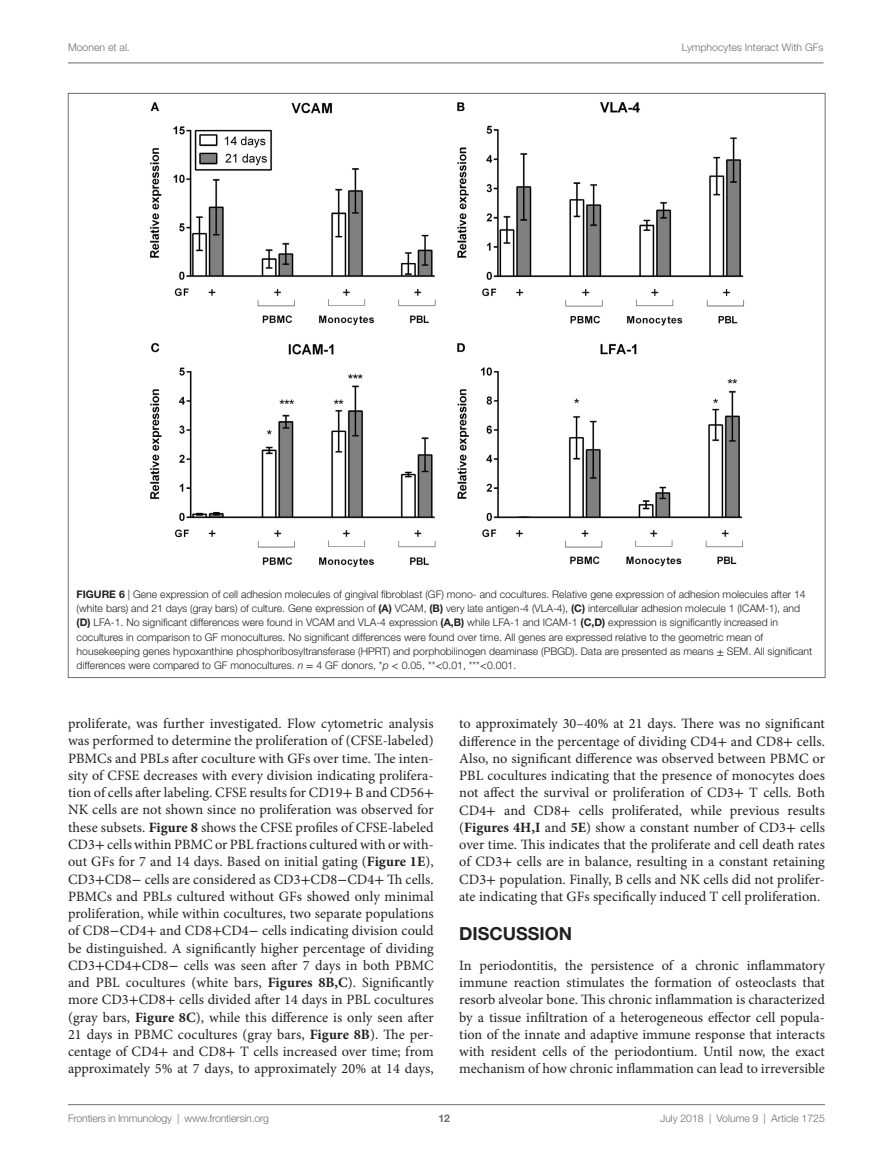
<style>
.page{position:relative;width:893px;height:1170px;background:#fff}
.page>*{position:absolute;margin:0;border:0;box-sizing:border-box;transform-origin:0 0}
.t1{font:700 18px "Helvetica Neue LT Std";color:#231f20}
.t2{font:14.25px/17.2px "Minion Pro";color:#231f20;text-align:justify}
.t3{font:300 10.5px/14.2px "Helvetica Neue LT Std";color:#231f20}
.t4{font:300 10.5px "Helvetica Neue LT Std";color:#6c6d70}
.t5{font:700 10.5px "Helvetica Neue LT Std";color:#6c6d70}
.s1{font-weight:700}
.s2{font-family:"STIX General";font-weight:400}
.s3{font-style:italic}
.s4{font-family:"STIX General"}
</style>
<div class="page">
<img style="left:150px;top:102px;width:594px;height:465px">
<hr style="left:68px;top:63px;width:756px;height:1px;background:#6c6d70">
<hr style="left:68px;top:1104px;width:757px;height:1px;background:#6c6d70">
<p class="t4" style="left:68px;top:41px;width:63px">Moonen et al.</p>
<p class="t4" style="left:682px;top:41px;width:143px">Lymphocytes Interact With GFs</p>
<p class="t3" style="left:77px;top:586px;width:737px"><span class="s1">FIGURE 6</span> | Gene expression of cell adhesion molecules of gingival fibroblast (GF) mono- and cocultures. Relative gene expression of adhesion molecules after 14 (white bars) and 21 days (gray bars) of culture. Gene expression of <span class="s1">(A)</span> VCAM, <span class="s1">(B)</span> very late antigen-4 (VLA-4), <span class="s1">(C)</span> intercellular adhesion molecule 1 (ICAM-1), and <span class="s1">(D)</span> LFA-1. No significant differences were found in VCAM and VLA-4 expression <span class="s1">(A,B)</span> while LFA-1 and ICAM-1 <span class="s1">(C,D)</span> expression is significantly increased in cocultures in comparison to GF monocultures. No significant differences were found over time. All genes are expressed relative to the geometric mean of housekeeping genes hypoxanthine phosphoribosyltransferase (HPRT) and porphobilinogen deaminase (PBGD). Data are presented as means <span class="s2">±</span> SEM. All significant differences were compared to GF monocultures. <span class="s3">n</span> <span class="s2">=</span> 4 GF donors, *<span class="s3">p</span> <span class="s2">&lt;</span> 0.05, **<span class="s2">&lt;</span>0.01, ***<span class="s2">&lt;</span>0.001.</p>
<p class="t2" style="left:68px;top:715px;width:367px">proliferate, was further investigated. Flow cytometric analysis was performed to determine the proliferation of (CFSE-labeled)<br>PBMCs and PBLs after coculture with GFs over time. The inten&shy;sity of CFSE decreases with every division indicating prolifera&shy;tion of cells after labeling. CFSE results for CD19<span class="s4">+</span> B and CD56<span class="s4">+ </span>NK cells are not shown since no proliferation was observed for these subsets. <span class="s1">Figure 8</span> shows the CFSE profiles of CFSE-labeled CD3<span class="s4">+</span> cells within PBMC or PBL fractions cultured with or with&shy;out GFs for 7 and 14 days. Based on initial gating (<span class="s1">Figure 1E</span>), CD3<span class="s4">+</span>CD8<span class="s4">−</span> cells are considered as CD3<span class="s4">+</span>CD8<span class="s4">−</span>CD4<span class="s4">+</span> Th cells.<br>PBMCs and PBLs cultured without GFs showed only minimal proliferation, while within cocultures, two separate populations of CD8<span class="s4">−</span>CD4<span class="s4">+</span> and CD8<span class="s4">+</span>CD4<span class="s4">−</span> cells indicating division could be distinguished. A significantly higher percentage of dividing CD3<span class="s4">+</span>CD4<span class="s4">+</span>CD8<span class="s4">−</span> cells was seen after 7 days in both PBMC and PBL cocultures (white bars, <span class="s1">Figures 8B,C</span>). Significantly more CD3<span class="s4">+</span>CD8<span class="s4">+</span> cells divided after 14 days in PBL cocultures (gray bars, <span class="s1">Figure 8C</span>), while this difference is only seen after 21 days in PBMC cocultures (gray bars, <span class="s1">Figure 8B</span>). The per&shy;centage of CD4<span class="s4">+</span> and CD8<span class="s4">+</span> T cells increased over time; from approximately 5% at 7 days, to approximately 20% at 14 days,</p>
<p class="t2" style="left:459px;top:715px;width:367px">to approximately 30–40% at 21 days. There was no significant difference in the percentage of dividing CD4<span class="s4">+</span> and CD8<span class="s4">+</span> cells.<br>Also, no significant difference was observed between PBMC or PBL cocultures indicating that the presence of monocytes does not affect the survival or proliferation of CD3<span class="s4">+</span> T cells. Both CD4<span class="s4">+</span> and CD8<span class="s4">+</span> cells proliferated, while previous results (<span class="s1">Figures 4H,I</span> and <span class="s1">5E</span>) show a constant number of CD3<span class="s4">+</span> cells over time. This indicates that the proliferate and cell death rates of CD3<span class="s4">+</span> cells are in balance, resulting in a constant retaining CD3<span class="s4">+</span> population. Finally, B cells and NK cells did not prolifer&shy;ate indicating that GFs specifically induced T cell proliferation.</p>
<p class="t1" style="left:459px;top:922px;width:112px">DISCUSSION</p>
<p class="t2" style="left:459px;top:956px;width:367px">In periodontitis, the persistence of a chronic inflammatory immune reaction stimulates the formation of osteoclasts that resorb alveolar bone. This chronic inflammation is characterized by a tissue infiltration of a heterogeneous effector cell popula&shy;tion of the innate and adaptive immune response that interacts with resident cells of the periodontium. Until now, the exact mechanism of how chronic inflammation can lead to irreversible</p>
<p class="t4" style="left:68px;top:1111px;width:203px">Frontiers in Immunology | www.frontiersin.org</p>
<p class="t4" style="left:660px;top:1111px;width:166px">July 2018 | Volume 9 | Article 1725</p>
<p class="t5" style="left:439px;top:1111px;width:13px">12</p>
</div>
